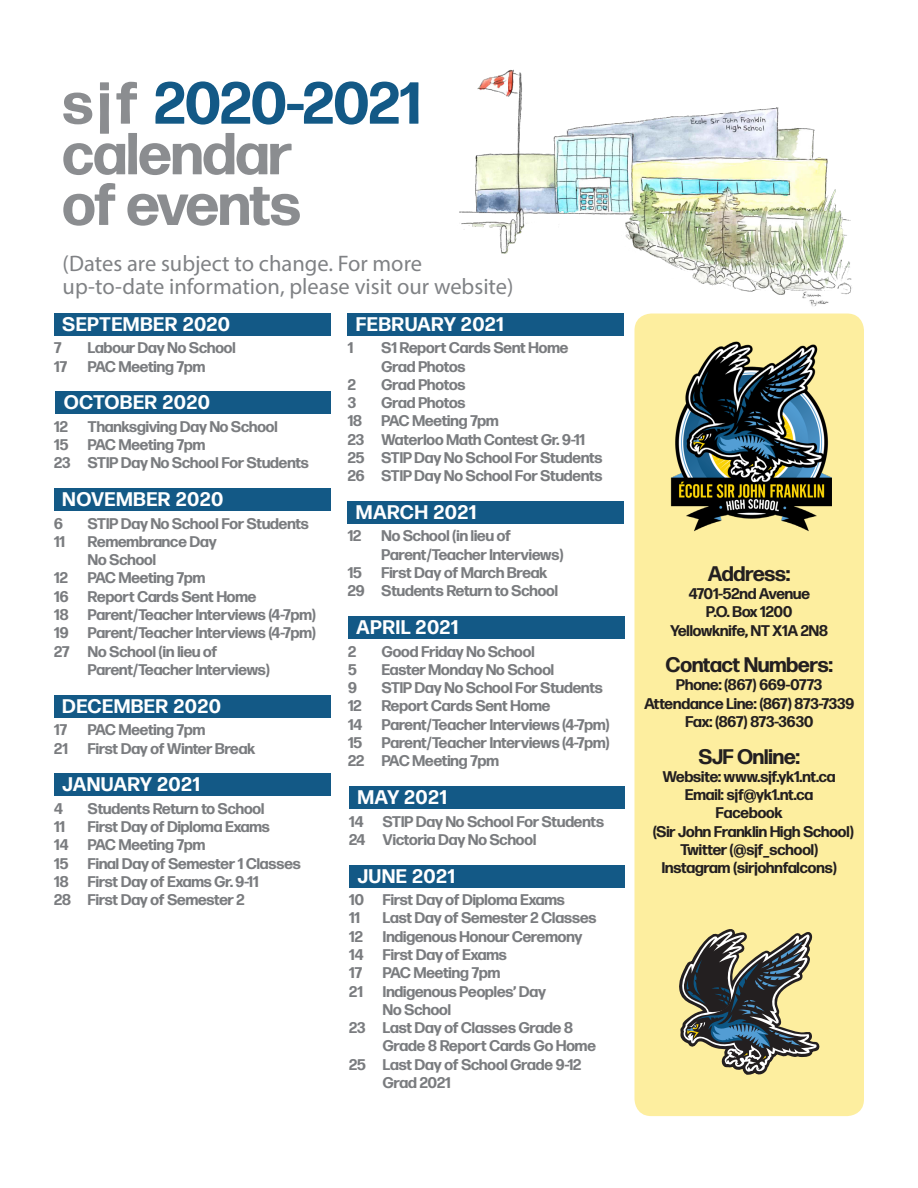
<style>
.page{position:relative;width:918px;height:1188px;background:#fff}
.page>*{position:absolute;margin:0;border:0;box-sizing:border-box;transform-origin:0 0}
.t1{font:700 59.1px/50.7px "Forma DJR Display";color:#8b8d90}
.t2{font:700 59.1px "Forma DJR Display";color:#135986}
.t3{font:22.5px/22.5px "Myriad Pro";color:#808285}
.t4{font:700 21.15px "Forma DJR Display";color:#231f20}
.t5{font:700 19.65px "Forma DJR Display";letter-spacing:.05em;color:#fff}
.t6{font:700 15.45px "Forma DJR Display";color:#7a7c7f}
.t7{font:700 15.45px "Forma DJR Display";color:#231f20}
.s1{color:#8b8d90}
</style>
<div class="page">
<div style="left:54px;top:313px;width:277px;height:22px;background:#135986"></div>
<div style="left:55px;top:392px;width:276px;height:22px;background:#135986"></div>
<div style="left:349px;top:787px;width:275px;height:22px;background:#135986"></div>
<div style="left:349px;top:865px;width:275px;height:22px;background:#135986"></div>
<div style="left:348px;top:313px;width:276px;height:22px;background:#135986"></div>
<div style="left:348px;top:501px;width:276px;height:23px;background:#135986"></div>
<div style="left:348px;top:617px;width:276px;height:22px;background:#135986"></div>
<div style="left:54px;top:695px;width:277px;height:22px;background:#135986"></div>
<div style="left:54px;top:774px;width:277px;height:22px;background:#135986"></div>
<div style="left:54px;top:489px;width:277px;height:22px;background:#135986"></div>
<div style="left:634px;top:314px;width:230px;height:802px;background:#fdee9f;border-radius:17px"></div>
<img style="left:670px;top:341px;width:162px;height:191px">
<img style="left:459px;top:69px;width:393px;height:245px">
<img style="left:794px;top:291px;width:44px;height:18px">
<svg style="left:679px;top:929px;width:140px;height:146px"></svg>
<p class="t2" style="left:63px;top:65px;width:360px"><span class="s1">sjf</span> 2020-2021</p>
<p class="t1" style="left:63px;top:127px;width:239px">calendar of events</p>
<p class="t3" style="left:63px;top:252px;width:452px">(Dates are subject to change. For more up-to-date information, please visit our website)</p>
<p class="t5" style="left:63px;top:311px;width:169px">SEPTEMBER 2020</p>
<p class="t6" style="left:54px;top:338px;width:9px">7</p>
<p class="t6" style="left:88px;top:338px;width:149px">Labour Day No School</p>
<p class="t6" style="left:54px;top:356px;width:14px">17</p>
<p class="t6" style="left:88px;top:356px;width:119px">PAC Meeting 7pm</p>
<p class="t5" style="left:64px;top:390px;width:147px">OCTOBER 2020</p>
<p class="t6" style="left:54px;top:417px;width:15px">12</p>
<p class="t6" style="left:88px;top:417px;width:191px">Thanksgiving Day No School</p>
<p class="t6" style="left:54px;top:435px;width:16px">15</p>
<p class="t6" style="left:88px;top:435px;width:119px">PAC Meeting 7pm</p>
<p class="t6" style="left:54px;top:453px;width:256px">23 STIP Day No School For Students</p>
<p class="t5" style="left:63px;top:487px;width:162px">NOVEMBER 2020</p>
<p class="t6" style="left:54px;top:513px;width:10px">6</p>
<p class="t6" style="left:88px;top:513px;width:223px">STIP Day No School For Students</p>
<p class="t6" style="left:54px;top:532px;width:12px">11</p>
<p class="t6" style="left:88px;top:532px;width:130px">Remembrance Day</p>
<p class="t6" style="left:88px;top:550px;width:70px">No School</p>
<p class="t6" style="left:54px;top:568px;width:15px">12</p>
<p class="t6" style="left:88px;top:568px;width:119px">PAC Meeting 7pm</p>
<p class="t6" style="left:54px;top:587px;width:16px">16</p>
<p class="t6" style="left:88px;top:587px;width:170px">Report Cards Sent Home</p>
<p class="t6" style="left:54px;top:605px;width:16px">18</p>
<p class="t6" style="left:88px;top:605px;width:229px">Parent/Teacher Interviews (4-7pm)</p>
<p class="t6" style="left:54px;top:623px;width:16px">19</p>
<p class="t6" style="left:88px;top:623px;width:229px">Parent/Teacher Interviews (4-7pm)</p>
<p class="t6" style="left:54px;top:641px;width:165px">27 No School (in lieu of</p>
<p class="t6" style="left:88px;top:660px;width:183px">Parent/Teacher Interviews)</p>
<p class="t5" style="left:63px;top:693px;width:160px">DECEMBER 2020</p>
<p class="t6" style="left:54px;top:720px;width:14px">17</p>
<p class="t6" style="left:88px;top:720px;width:119px">PAC Meeting 7pm</p>
<p class="t6" style="left:54px;top:738px;width:15px">21</p>
<p class="t6" style="left:88px;top:738px;width:169px">First Day of Winter Break</p>
<p class="t5" style="left:63px;top:772px;width:139px">JANUARY 2021</p>
<p class="t6" style="left:54px;top:798px;width:10px">4</p>
<p class="t6" style="left:88px;top:798px;width:178px">Students Return to School</p>
<p class="t6" style="left:54px;top:817px;width:12px">11</p>
<p class="t6" style="left:88px;top:817px;width:183px">First Day of Diploma Exams</p>
<p class="t6" style="left:54px;top:835px;width:16px">14</p>
<p class="t6" style="left:88px;top:835px;width:119px">PAC Meeting 7pm</p>
<p class="t6" style="left:54px;top:853px;width:16px">15</p>
<p class="t6" style="left:88px;top:853px;width:214px">Final Day of Semester 1 Classes</p>
<p class="t6" style="left:54px;top:872px;width:16px">18</p>
<p class="t6" style="left:88px;top:872px;width:172px">First Day of Exams Gr. 9-11</p>
<p class="t6" style="left:54px;top:890px;width:192px">28 First Day of Semester 2</p>
<p class="t5" style="left:356px;top:311px;width:149px">FEBRUARY 2021</p>
<p class="t6" style="left:348px;top:338px;width:7px">1</p>
<p class="t6" style="left:382px;top:338px;width:188px">S1 Report Cards Sent Home</p>
<p class="t6" style="left:382px;top:356px;width:85px">Grad Photos</p>
<p class="t6" style="left:348px;top:375px;width:10px">2</p>
<p class="t6" style="left:382px;top:375px;width:85px">Grad Photos</p>
<p class="t6" style="left:348px;top:393px;width:10px">3</p>
<p class="t6" style="left:382px;top:393px;width:85px">Grad Photos</p>
<p class="t6" style="left:348px;top:411px;width:16px">18</p>
<p class="t6" style="left:382px;top:411px;width:119px">PAC Meeting 7pm</p>
<p class="t6" style="left:348px;top:429px;width:239px">23 Waterloo Math Contest Gr. 9-11</p>
<p class="t6" style="left:348px;top:448px;width:256px">25 STIP Day No School For Students</p>
<p class="t6" style="left:348px;top:466px;width:256px">26 STIP Day No School For Students</p>
<p class="t5" style="left:356px;top:500px;width:121px">MARCH 2021</p>
<p class="t6" style="left:348px;top:526px;width:15px">12</p>
<p class="t6" style="left:382px;top:526px;width:131px">No School (in lieu of</p>
<p class="t6" style="left:382px;top:545px;width:183px">Parent/Teacher Interviews)</p>
<p class="t6" style="left:348px;top:563px;width:16px">15</p>
<p class="t6" style="left:382px;top:563px;width:167px">First Day of March Break</p>
<p class="t6" style="left:348px;top:581px;width:212px">29 Students Return to School</p>
<p class="t5" style="left:356px;top:615px;width:103px">APRIL 2021</p>
<p class="t6" style="left:348px;top:641px;width:10px">2</p>
<p class="t6" style="left:382px;top:641px;width:154px">Good Friday No School</p>
<p class="t6" style="left:348px;top:660px;width:10px">5</p>
<p class="t6" style="left:382px;top:660px;width:174px">Easter Monday No School</p>
<p class="t6" style="left:348px;top:678px;width:10px">9</p>
<p class="t6" style="left:382px;top:678px;width:223px">STIP Day No School For Students</p>
<p class="t6" style="left:348px;top:696px;width:15px">12</p>
<p class="t6" style="left:382px;top:696px;width:170px">Report Cards Sent Home</p>
<p class="t6" style="left:348px;top:715px;width:16px">14</p>
<p class="t6" style="left:382px;top:715px;width:229px">Parent/Teacher Interviews (4-7pm)</p>
<p class="t6" style="left:348px;top:733px;width:16px">15</p>
<p class="t6" style="left:382px;top:733px;width:229px">Parent/Teacher Interviews (4-7pm)</p>
<p class="t6" style="left:348px;top:751px;width:152px">22 PAC Meeting 7pm</p>
<p class="t5" style="left:358px;top:785px;width:91px">MAY 2021</p>
<p class="t6" style="left:349px;top:811px;width:16px">14</p>
<p class="t6" style="left:383px;top:811px;width:223px">STIP Day No School For Students</p>
<p class="t6" style="left:349px;top:830px;width:189px">24 Victoria Day No School</p>
<p class="t5" style="left:358px;top:863px;width:98px">JUNE 2021</p>
<p class="t6" style="left:349px;top:890px;width:217px">10 First Day of Diploma Exams</p>
<p class="t6" style="left:349px;top:908px;width:12px">11</p>
<p class="t6" style="left:383px;top:908px;width:215px">Last Day of Semester 2 Classes</p>
<p class="t6" style="left:349px;top:926px;width:15px">12</p>
<p class="t6" style="left:383px;top:926px;width:201px">Indigenous Honour Ceremony</p>
<p class="t6" style="left:349px;top:945px;width:16px">14</p>
<p class="t6" style="left:383px;top:945px;width:125px">First Day of Exams</p>
<p class="t6" style="left:349px;top:963px;width:14px">17</p>
<p class="t6" style="left:383px;top:963px;width:119px">PAC Meeting 7pm</p>
<p class="t6" style="left:349px;top:981px;width:15px">21</p>
<p class="t6" style="left:383px;top:981px;width:164px">Indigenous Peoples’ Day</p>
<p class="t6" style="left:383px;top:1000px;width:70px">No School</p>
<p class="t6" style="left:349px;top:1018px;width:225px">23 Last Day of Classes Grade 8</p>
<p class="t6" style="left:383px;top:1036px;width:214px">Grade 8 Report Cards Go Home</p>
<p class="t6" style="left:349px;top:1054px;width:234px">25 Last Day of School Grade 9-12</p>
<p class="t6" style="left:383px;top:1073px;width:69px">Grad 2021</p>
<p class="t4" style="left:708px;top:560px;width:83px">Address:</p>
<p class="t7" style="left:689px;top:584px;width:123px">4701-52nd Avenue</p>
<p class="t7" style="left:706px;top:602px;width:87px">P.O. Box 1200</p>
<p class="t7" style="left:671px;top:620px;width:159px">Yellowknife, NT X1A 2N8</p>
<p class="t4" style="left:666px;top:651px;width:168px">Contact Numbers:</p>
<p class="t7" style="left:676px;top:675px;width:147px">Phone: (867) 669-0773</p>
<p class="t7" style="left:644px;top:693px;width:211px">Attendance Line: (867) 873-7339</p>
<p class="t7" style="left:685px;top:712px;width:129px">Fax: (867) 873-3630</p>
<p class="t4" style="left:699px;top:743px;width:102px">SJF Online:</p>
<p class="t7" style="left:663px;top:767px;width:174px">Website: www.sjf.yk1.nt.ca</p>
<p class="t7" style="left:685px;top:785px;width:130px">Email: sjf@yk1.nt.ca</p>
<p class="t7" style="left:716px;top:803px;width:68px">Facebook</p>
<p class="t7" style="left:653px;top:821px;width:202px">(Sir John Franklin High School)</p>
<p class="t7" style="left:680px;top:840px;width:139px">Twitter (@sjf_school)</p>
<p class="t7" style="left:662px;top:858px;width:176px">Instagram (sirjohnfalcons)</p>
</div>
